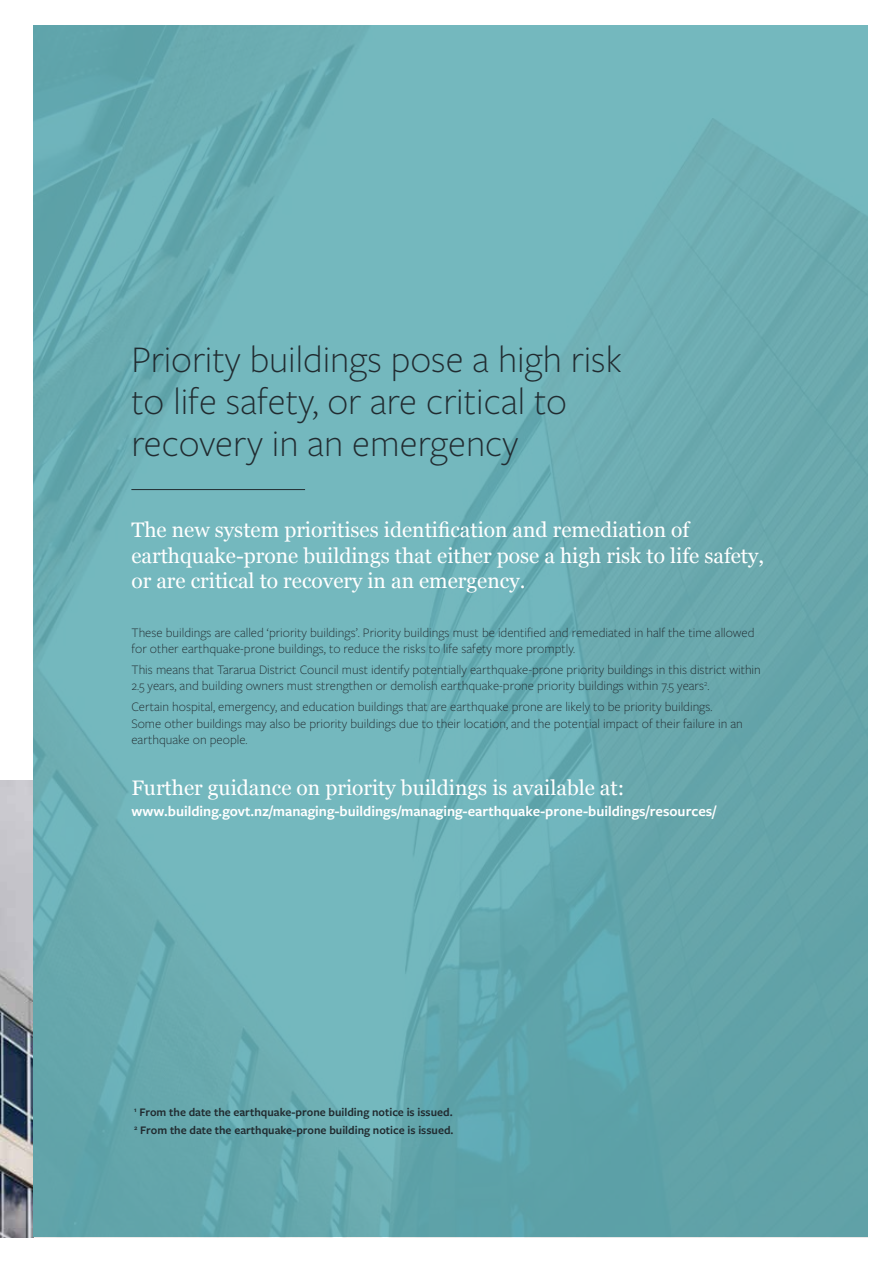
<style>
.page{position:relative;width:893px;height:1263px;background:#fff}
.page>*{position:absolute;margin:0;border:0;box-sizing:border-box;transform-origin:0 0}
.t1{font:300 39px/42px "Freight Sans Pro";color:#212b30}
.t2{font:21px/25.5px "Georgia";color:#fff}
.t3{font:600 15px "Freight Sans Pro";color:#fff}
.t4{font:300 13.5px/16.5px "Freight Sans Pro";color:#212b30}
.t5{font:600 12px/17.7px "Freight Sans Pro";color:#212b30}
</style>
<div class="page">
<img style="left:0;top:780px;width:33px;height:457px">
<img style="left:33px;top:26px;width:834px;height:1211px">
<hr style="left:131px;top:489px;width:174px;height:1px;background:#212b30">
<h1 class="t1" style="left:131px;top:337px;width:492px">Priority buildings pose a high risk to life safety, or are critical to recovery in an emergency</h1>
<h2 class="t2" style="left:131px;top:516px;width:634px">The new system prioritises identification and remediation of earthquake-prone buildings that either pose a high risk to life safety, or are critical to recovery in an emergency.</h2>
<p class="t4" style="left:131px;top:623px;width:625px">These buildings are called ‘priority buildings’. Priority buildings must be identified and remediated in half the time allowed for other earthquake-prone buildings, to reduce the risks to life safety more promptly.</p>
<p class="t4" style="left:131px;top:661px;width:631px">This means that Tararua District Council must identify potentially earthquake-prone priority buildings in this district within<br>2.5 years, and building owners must strengthen or demolish earthquake-prone priority buildings within 7.5 years<sup>2</sup>.</p>
<p class="t4" style="left:131px;top:698px;width:613px">Certain hospital, emergency, and education buildings that are earthquake prone are likely to be priority buildings.<br>Some other buildings may also be priority buildings due to their location, and the potential impact of their failure in an earthquake on people.</p>
<h2 class="t2" style="left:131px;top:774px;width:494px">Further guidance on priority buildings is available at:</h2>
<p class="t3" style="left:131px;top:801px;width:586px">www.building.govt.nz/managing-buildings/managing-earthquake-prone-buildings/resources/</p>
<p class="t5" style="left:134px;top:1103px;width:321px"><sup>1</sup> From the date the earthquake-prone building notice is issued.<br><sup>2</sup> From the date the earthquake-prone building notice is issued.</p>
</div>
